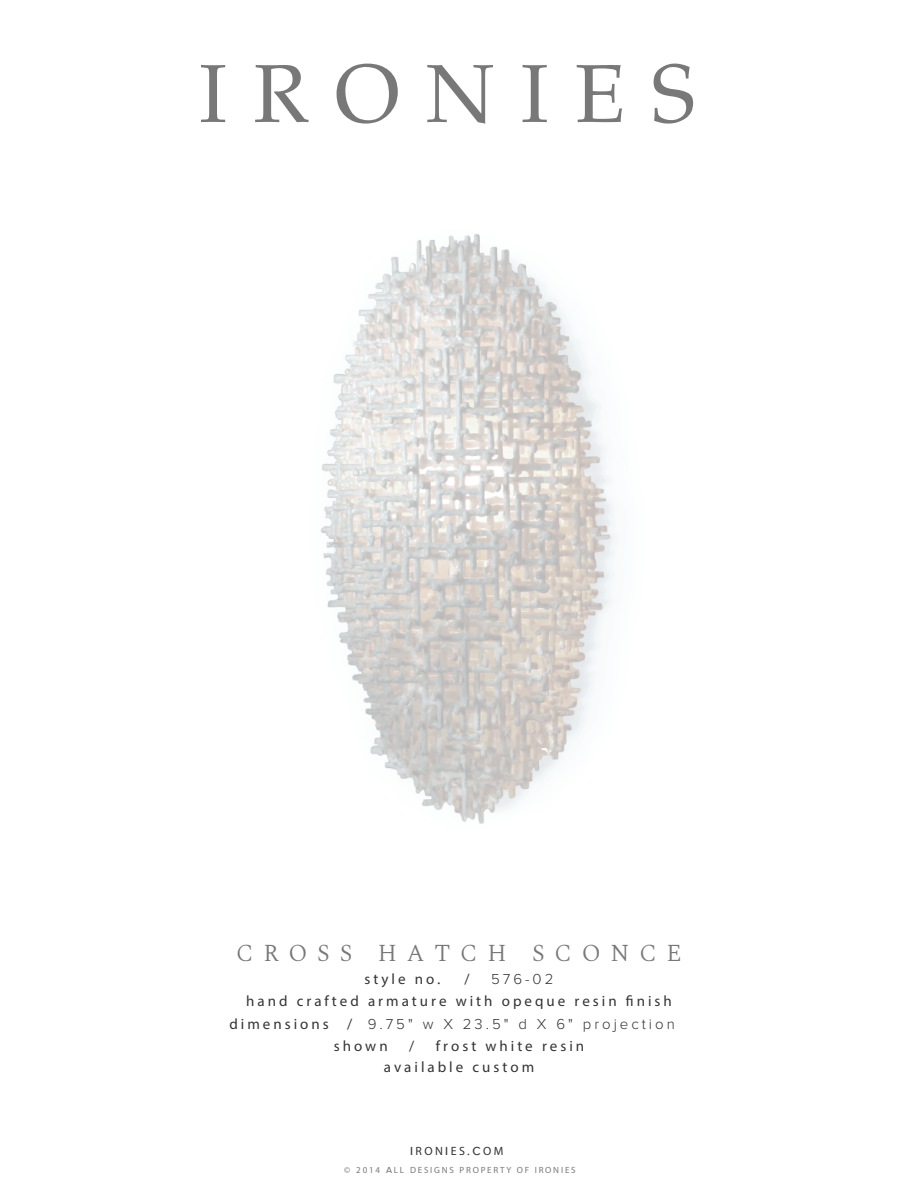
<style>
.page{position:relative;width:918px;height:1188px;background:#fff}
.page>*{position:absolute;margin:0;border:0;box-sizing:border-box;transform-origin:0 0}
.t1{font:82.5px "Palatino";letter-spacing:.32em;color:#777877}
.t2{font:300 24px "Spectral";letter-spacing:.41em;color:#777877}
.t3{font:15px/21px "Myriad Pro";letter-spacing:.2em;color:#323332}
.t4{font:300 15px "Proxima Nova";letter-spacing:.2em;color:#323332}
.t5{font:12px "Myriad Pro";letter-spacing:.2em;color:#323332}
.t6{font:9px "Myriad Pro";letter-spacing:.2em;color:#777877}
.s1{font-family:"Proxima Nova";font-weight:500}
.s2{font-family:"Myriad Pro";font-weight:400}
</style>
<div class="page">
<img style="left:320px;top:234px;width:297px;height:590px">
<h1 class="t1" style="left:199px;top:45px;width:497px">IRONIES</h1>
<h2 class="t2" style="left:236px;top:936px;width:447px">CROSS HATCH SCONCE</h2>
<p class="t3" style="left:365px;top:968px;width:78px">style no<span class="s1">.</span></p>
<p class="t3" style="left:464px;top:968px;width:7px">/</p>
<p class="t4" style="left:491px;top:972px;width:64px">576-02</p>
<p class="t3" style="left:246px;top:991px;width:372px">hand crafted armature with opeque resin</p>
<p class="t3" style="left:637px;top:991px;width:37px">nish</p>
<p class="t4" style="left:229px;top:1017px;width:447px"><span class="s2">dimensions /</span> 9.75" w X 23.5" d X 6" projection</p>
<p class="t3" style="left:334px;top:1036px;width:55px">shown</p>
<p class="t3" style="left:409px;top:1036px;width:7px">/</p>
<p class="t3" style="left:384px;top:1036px;width:202px;text-indent:52px">frost white resin available custom</p>
<p class="t5" style="left:410px;top:1143px;width:95px"><span class="s1">I</span>RON<span class="s1">I</span>ES<span class="s1">.C</span>OM</p>
<p class="t6" style="left:344px;top:1164px;width:233px">© 2014 <span class="s1">A</span>LL DESIGNS PROPERTY OF IRONIES</p>
</div>
